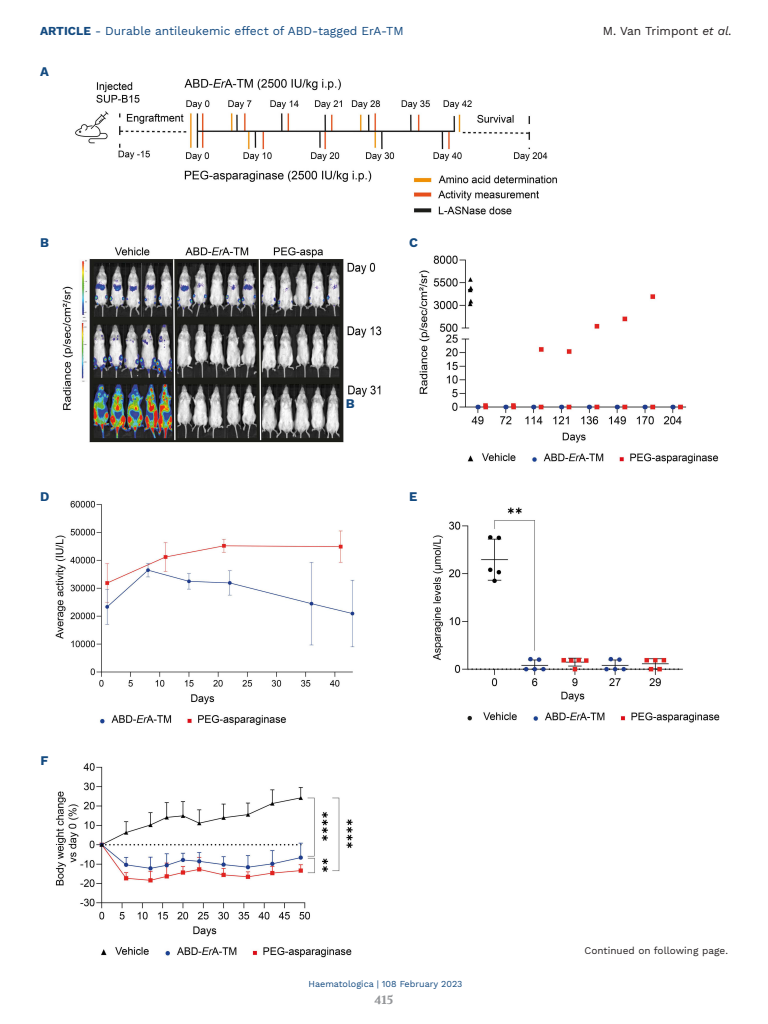
<style>
.page{position:relative;width:768px;height:1024px;background:#fff}
.page>*{position:absolute;margin:0;border:0;box-sizing:border-box;transform-origin:0 0}
.t1{font:700 13px "Work Sans";color:#134a80}
.t2{font:12px "Work Sans";color:#134a80}
.t3{font:12px "Work Sans";color:#231f20}
.t4{font:700 12px "Volkhov";color:#939598}
.t5{font:10px "Work Sans";color:#231f20}
.t6{font:9px "Work Sans";color:#134a80}
.s1{font-weight:700}
.s2{font-style:italic}
</style>
<div class="page">
<img style="left:55px;top:79px;width:665px;height:879px">
<p class="t2" style="left:40px;top:24px;width:365px"><span class="s1">ARTICLE</span> - Durable antileukemic effect of ABD-tagged ErA-TM</p>
<p class="t3" style="left:603px;top:24px;width:131px">M. Van Trimpont <span class="s2">et al.</span></p>
<p class="t1" style="left:40px;top:64px;width:10px">A</p>
<p class="t1" style="left:40px;top:235px;width:10px">B</p>
<p class="t1" style="left:409px;top:235px;width:10px">C</p>
<p class="t1" style="left:346px;top:396px;width:10px">B</p>
<p class="t1" style="left:40px;top:489px;width:11px">D</p>
<p class="t1" style="left:409px;top:489px;width:10px">E</p>
<p class="t1" style="left:40px;top:753px;width:9px">F</p>
<p class="t6" style="left:308px;top:978px;width:156px">Haematologica | 108 February 2023</p>
<p class="t4" style="left:375px;top:992px;width:20px">415</p>
<p class="t5" style="left:585px;top:945px;width:145px">Continued on following page.</p>
</div>
